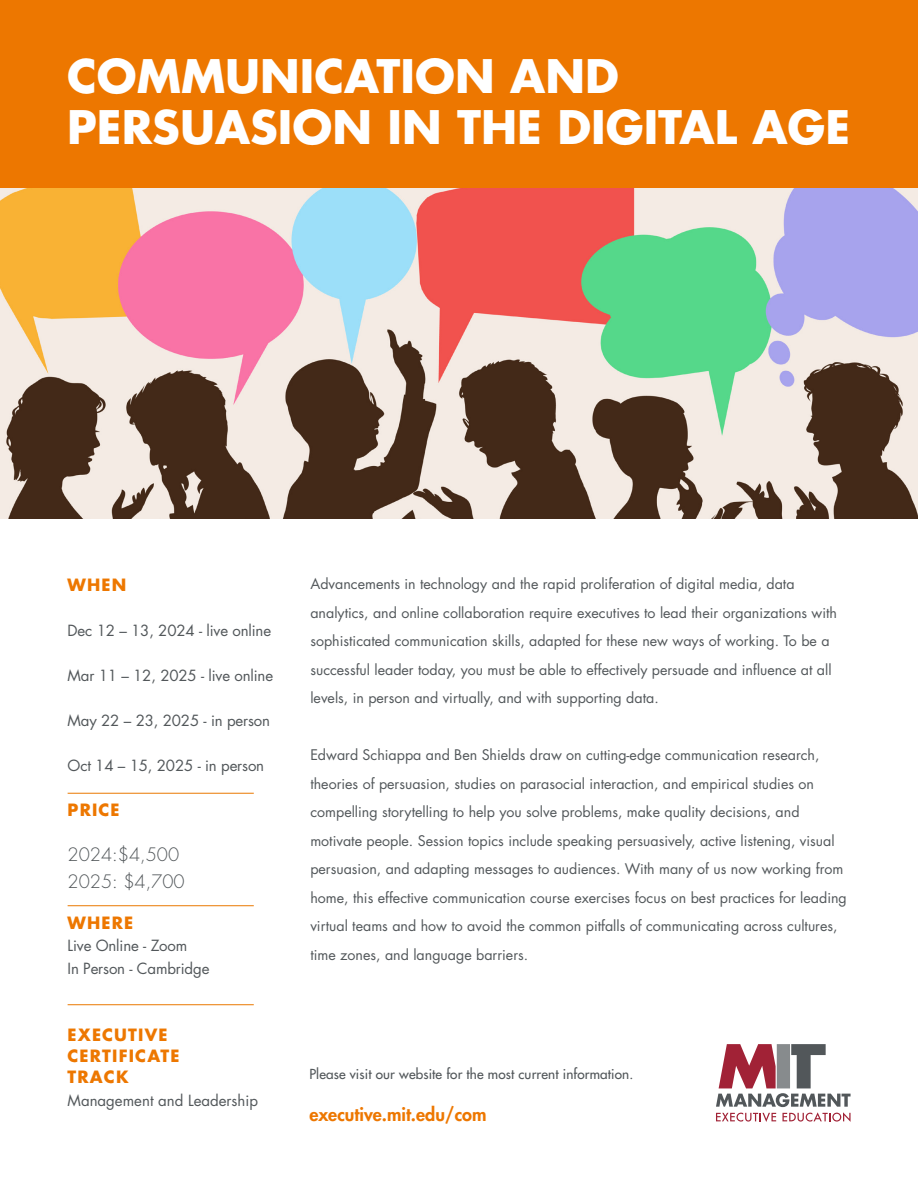
<style>
.page{position:relative;width:918px;height:1188px;background:#fff}
.page>*{position:absolute;margin:0;border:0;box-sizing:border-box;transform-origin:0 0}
.t1{font:700 48px/51px "Futura Std";letter-spacing:.02em;color:#fff}
.t2{font:700 45px/51px "Futura Std";color:#fff}
.t3{font:300 18px/27px "Futura Std";color:#52575a}
.t4{font:800 18px "Futura Std";color:#ed7700}
.t5{font:700 16.5px/21px "Futura Std";letter-spacing:.07em;color:#ed7700}
.t6{font:15px/22.5px "Futura Std";letter-spacing:-.01em;color:#52575a}
.t7{font:14.25px/28.5px "Futura Std";color:#52575a}
.t8{font:500 13.5px "Futura Std";letter-spacing:.01em;color:#52575a}
</style>
<div class="page">
<svg style="left:716px;top:1044px;width:135px;height:78px"></svg>
<img style="left:0;top:187px;width:918px;height:331px">
<div style="left:0;top:0;width:918px;height:187px;background:#ed7700"></div>
<hr style="left:68px;top:793px;width:186px;height:1px;background:#ea7800">
<hr style="left:68px;top:905px;width:186px;height:1px;background:#ea7800">
<hr style="left:68px;top:1004px;width:186px;height:1px;background:#ea7800">
<h2 class="t2" style="left:67px;top:50px;width:785px">COMMUNICATION AND<br>PERSUASION IN THE DIGITAL AGE</h2>
<h1 class="t1" style="left:340px;top:82px;width:426px">THE GOOD JOBS<br>STRATEGY:</h1>
<p class="t5" style="left:68px;top:574px;width:60px">WHEN</p>
<p class="t6" style="left:68px;top:620px;width:205px">Dec 12 – 13, 2024 - live online</p>
<p class="t6" style="left:68px;top:665px;width:207px">Mar 11 – 12, 2025 - live online</p>
<p class="t6" style="left:68px;top:710px;width:204px">May 22 – 23, 2025 - in person</p>
<p class="t6" style="left:68px;top:755px;width:198px">Oct 14 – 15, 2025 - in person</p>
<p class="t5" style="left:68px;top:799px;width:54px">PRICE</p>
<p class="t3" style="left:68px;top:842px;width:119px">2024:$4,500<br>2025: $4,700</p>
<p class="t5" style="left:68px;top:912px;width:67px">WHERE</p>
<p class="t6" style="left:68px;top:935px;width:143px">Live Online - Zoom<br>In Person - Cambridge</p>
<p class="t5" style="left:68px;top:1024px;width:113px">EXECUTIVE<br>CERTIFICATE<br>TRACK</p>
<p class="t6" style="left:68px;top:1089px;width:192px">Management and Leadership</p>
<p class="t7" style="left:310px;top:570px;width:528px">Advancements in technology and the rapid proliferation of digital media, data analytics, and online collaboration require executives to lead their organizations with sophisticated communication skills, adapted for these new ways of working. To be a successful leader today, you must be able to effectively persuade and influence at all levels, in person and virtually, and with supporting data.</p>
<p class="t7" style="left:310px;top:741px;width:538px">Edward Schiappa and Ben Shields draw on cutting-edge communication research, theories of persuasion, studies on parasocial interaction, and empirical studies on compelling storytelling to help you solve problems, make quality decisions, and motivate people. Session topics include speaking persuasively, active listening, visual persuasion, and adapting messages to audiences. With many of us now working from home, this effective communication course exercises focus on best practices for leading virtual teams and how to avoid the common pitfalls of communicating across cultures, time zones, and language barriers.</p>
<p class="t8" style="left:309px;top:1066px;width:325px">Please visit our website for the most current information.</p>
<p class="t4" style="left:309px;top:1103px;width:179px">executive.mit.edu/com</p>
</div>
